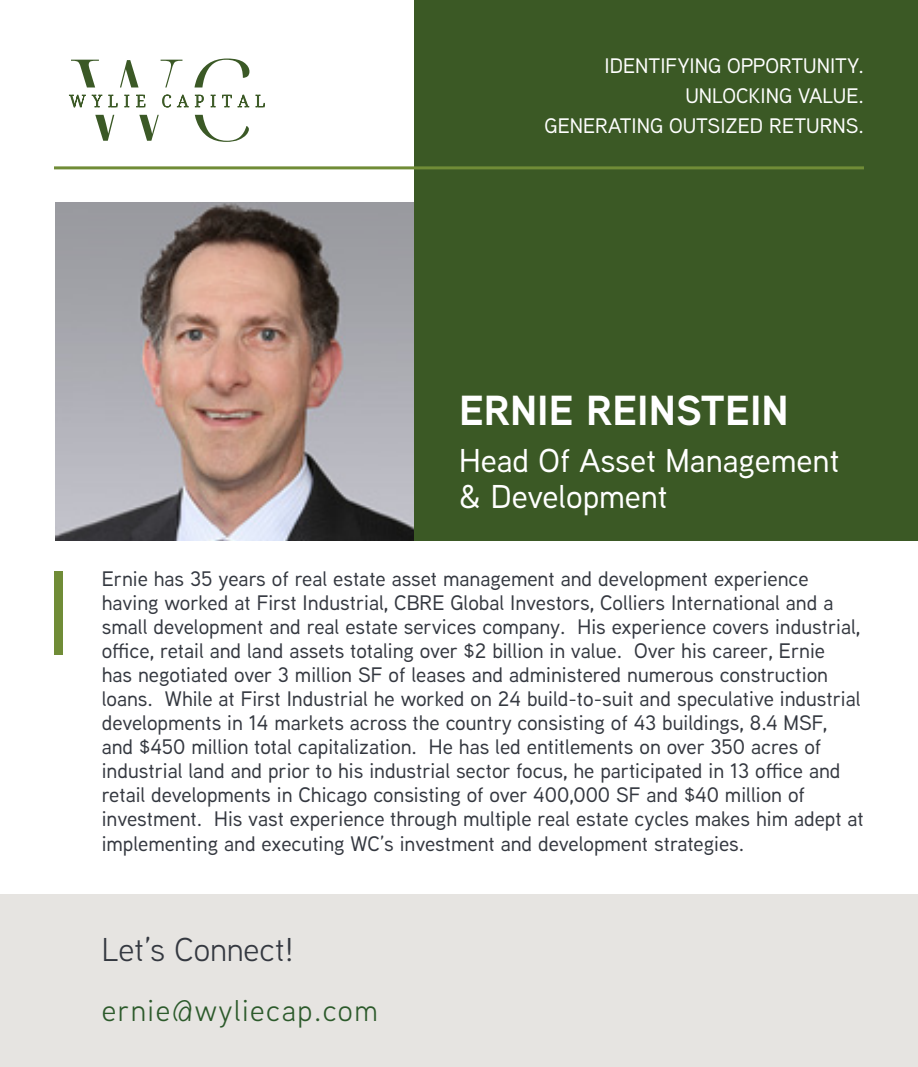
<style>
.page{position:relative;width:918px;height:1067px;background:#fff}
.page>*{position:absolute;margin:0;border:0;box-sizing:border-box;transform-origin:0 0}
._28_Content_C_Titillium_Web{font:700 42px "Aaux Next";color:#fff}
._22_Content_C_Titillium_Web{font:500 33px/36px "Aaux Next";color:#fff}
._22_Content_C_Titillium_Web-2{font:33px "Aaux Next";color:#343840}
._22_Content_C_Titillium_Web-3{font:30px "Aaux Next";letter-spacing:.05em;color:#2c5a2b}
._22_Content_Titillium_Web{font:500 21px/24px "Aaux Next";color:#343840}
.Title_02_Left{font:500 21px "Aaux Next";color:#fff}
</style>
<div class="page">
<img style="left:55px;top:202px;width:360px;height:338px">
<div style="left:415px;top:0;width:503px;height:540px;background:#3b5925"></div>
<hr style="left:54px;top:166px;width:810px;height:3px;background:#708c37">
<div style="left:54px;top:571px;width:9px;height:84px;background:#708c37"></div>
<div style="left:0;top:894px;width:918px;height:172px;background:#e6e4e1"></div>
<svg style="left:120px;top:60px;width:19px;height:27px"></svg>
<svg style="left:71px;top:60px;width:28px;height:27px"></svg>
<svg style="left:95px;top:115px;width:19px;height:26px"></svg>
<svg style="left:139px;top:115px;width:20px;height:26px"></svg>
<svg style="left:161px;top:60px;width:21px;height:27px"></svg>
<svg style="left:194px;top:59px;width:55px;height:28px"></svg>
<svg style="left:195px;top:115px;width:54px;height:27px"></svg>
<svg style="left:69px;top:95px;width:17px;height:12px"></svg>
<svg style="left:92px;top:95px;width:10px;height:12px"></svg>
<svg style="left:108px;top:95px;width:9px;height:12px"></svg>
<svg style="left:124px;top:95px;width:5px;height:12px"></svg>
<svg style="left:136px;top:95px;width:9px;height:12px"></svg>
<svg style="left:162px;top:95px;width:9px;height:12px"></svg>
<svg style="left:177px;top:95px;width:12px;height:12px"></svg>
<svg style="left:195px;top:95px;width:9px;height:12px"></svg>
<svg style="left:211px;top:95px;width:5px;height:12px"></svg>
<svg style="left:222px;top:95px;width:10px;height:12px"></svg>
<svg style="left:238px;top:95px;width:11px;height:12px"></svg>
<svg style="left:256px;top:95px;width:9px;height:12px"></svg>
<p class="Title_02_Left" style="left:605px;top:52px;width:261px">IDENTIFYING OPPORTUNITY.</p>
<p class="Title_02_Left" style="left:685px;top:82px;width:180px">UNLOCKING VALUE.</p>
<p class="Title_02_Left" style="left:545px;top:112px;width:321px">GENERATING OUTSIZED RETURNS.</p>
<p class="_28_Content_C_Titillium_Web" style="left:459px;top:380px;width:331px">ERNIE REINSTEIN</p>
<p class="_22_Content_C_Titillium_Web" style="left:459px;top:441px;width:382px">Head Of Asset Management &amp; Development</p>
<p class="_22_Content_Titillium_Web" style="left:102px;top:566px;width:764px">Ernie has 35 years of real estate asset management and development experience having worked at First Industrial, CBRE Global Investors, Colliers International and a small development and real estate services company. His experience covers industrial, office, retail and land assets totaling over $2 billion in value. Over his career, Ernie<br>has negotiated over 3 million SF of leases and administered numerous construction loans. While at First Industrial he worked on 24 build-to-suit and speculative industrial developments in 14 markets across the country consisting of 43 buildings, 8.4 MSF, and $450 million total capitalization. He has led entitlements on over 350 acres of industrial land and prior to his industrial sector focus, he participated in 13 office and retail developments in Chicago consisting of over 400,000 SF and $40 million of investment. His vast experience through multiple real estate cycles makes him adept at implementing and executing WC’s investment and development strategies.</p>
<p class="_22_Content_C_Titillium_Web-2" style="left:102px;top:927px;width:194px">Let’s Connect!</p>
<p class="_22_Content_C_Titillium_Web-3" style="left:102px;top:990px;width:277px">ernie@wyliecap.com</p>
</div>
